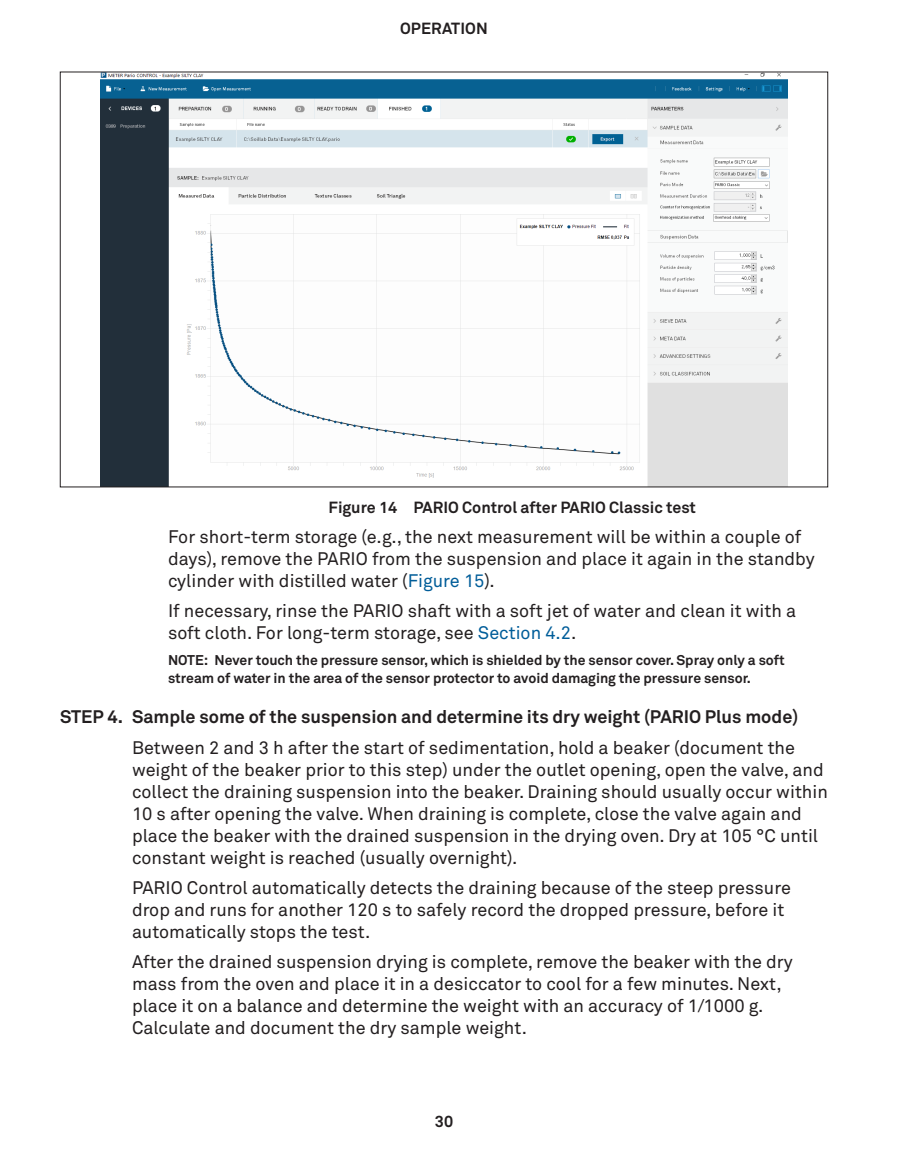
<style>
.page{position:relative;width:900px;height:1152px;background:#fff}
.page>*{position:absolute;margin:0;border:0;box-sizing:border-box;transform-origin:0 0}
.STEPNumList1NoNumber{font:18px/22px "Akkurat Pro";color:#231f20}
.STEPNumList2NoNumber{font:18px/22px "Akkurat Pro";color:#231f20}
.t1{font:700 18px "Akkurat Pro";color:#231f20}
.t2{font:700 16px "Akkurat Pro";color:#231f20}
.NumList3NoteTxt{font:700 14px/18px "Akkurat Pro";color:#231f20}
.s1{color:#005d99}
</style>
<div class="page">
<img style="left:101px;top:74px;width:686px;height:411px">
<p class="t2" style="left:400px;top:18px;width:22px">Operation</p>
<p class="t2" style="left:329px;top:498px;width:369px">Figure 14 PARIO Control after PARIO Classic test</p>
<p class="STEPNumList2NoNumber" style="left:168px;top:526px;width:648px">For short-term storage (e.g., the next measurement will be within a couple of days), remove the PARIO from the suspension and place it again in the standby cylinder with distilled water (<span class="s1">Figure 15</span>).</p>
<p class="STEPNumList2NoNumber" style="left:168px;top:600px;width:630px">If necessary, rinse the PARIO shaft with a soft jet of water and clean it with a soft cloth. For long-term storage, see <span class="s1">Section 4.2</span>.</p>
<p class="NumList3NoteTxt" style="left:168px;top:651px;width:618px">NOTE: Never touch the pressure sensor, which is shielded by the sensor cover. Spray only a soft stream of water in the area of the sensor protector to avoid damaging the pressure sensor.</p>
<p class="t1" style="left:60px;top:706px;width:740px">STEP 4. Sample some of the suspension and determine its dry weight (PARIO Plus mode)</p>
<p class="STEPNumList1NoNumber" style="left:132px;top:737px;width:697px">Between 2 and 3 h after the start of sedimentation, hold a beaker (document the weight of the beaker prior to this step) under the outlet opening, open the valve, and collect the draining suspension into the beaker. Draining should usually occur within 10 s after opening the valve. When draining is complete, close the valve again and place the beaker with the drained suspension in the drying oven. Dry at 105 °C until constant weight is reached (usually overnight).</p>
<p class="STEPNumList1NoNumber" style="left:132px;top:877px;width:661px">PARIO Control automatically detects the draining because of the steep pressure drop and runs for another 120 s to safely record the dropped pressure, before it automatically stops the test.</p>
<p class="STEPNumList1NoNumber" style="left:132px;top:951px;width:662px">After the drained suspension drying is complete, remove the beaker with the dry mass from the oven and place it in a desiccator to cool for a few minutes. Next, place it on a balance and determine the weight with an accuracy of 1/1000 g.<br>Calculate and document the dry sample weight.</p>
<p class="t2" style="left:435px;top:1111px;width:20px">30</p>
</div>
